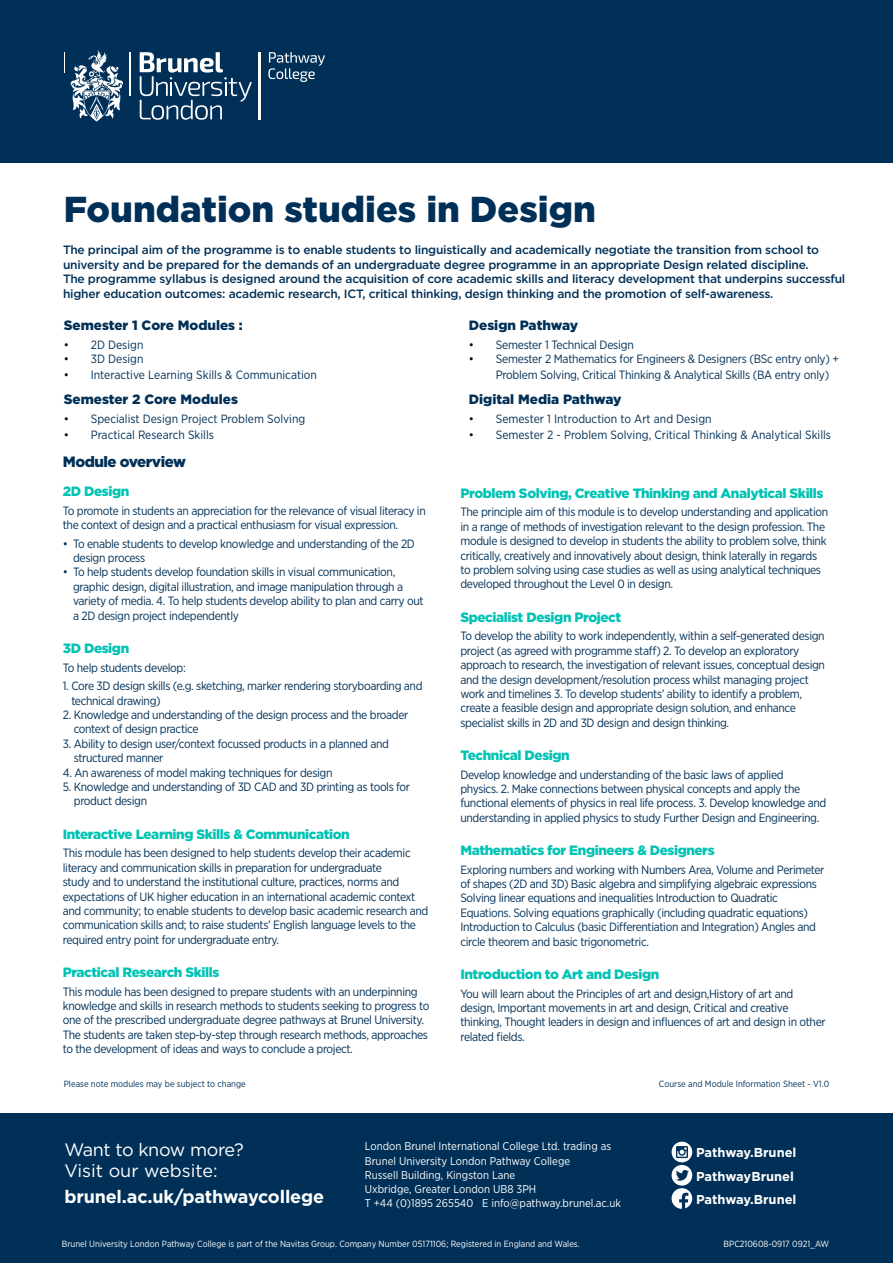
<style>
.page{position:relative;width:893px;height:1263px;background:#fff}
.page>*{position:absolute;margin:0;border:0;box-sizing:border-box;transform-origin:0 0}
.t1{font:900 36px "Gotham";color:#003057}
.t2{font:18px/21.6px "Gotham";letter-spacing:-.02em;color:#fff}
.t3{font:700 18px "Gotham";letter-spacing:-.01em;color:#fff}
.t4{font:900 15px "Gotham";letter-spacing:-.03em;color:#003057}
.t5{font:900 13.5px "Gotham";letter-spacing:-.03em;color:#00c3b4}
.t6{font:900 13.5px "Gotham";color:#003057}
.t7{font:700 12.9px/23.2px "Gotham";color:#fff}
.t8{font:12px/14.4px "Gotham Narrow";letter-spacing:-.03em;color:#003057}
.t9{font:500 12px/14.4px "Gotham";letter-spacing:-.02em;color:#003057}
.t10{font:12px "Gotham Narrow";color:#003057}
.t11{font:11.25px/14.2px "Gotham Narrow";color:#fff}
.t12{font:9px "Gotham Narrow";color:#fff}
.t13{font:9px "Gotham Narrow";color:#003057}
.s1{color:#000}
</style>
<div class="page">
<div style="left:0;top:0;width:893px;height:163px;background:#003057"></div>
<svg style="left:268px;top:52px;width:57px;height:30px"></svg>
<hr style="left:258px;top:52px;width:3px;height:67px;background:#fff">
<hr style="left:129px;top:52px;width:2px;height:44px;background:#fff">
<svg style="left:140px;top:52px;width:112px;height:68px"></svg>
<svg style="left:64px;top:50px;width:59px;height:71px"></svg>
<div style="left:0;top:1113px;width:893px;height:150px;background:#003057"></div>
<svg style="left:672px;top:1142px;width:20px;height:20px"></svg>
<div style="left:672px;top:1165px;width:20px;height:20px;background:#fff;border-radius:50%"></div>
<svg style="left:676px;top:1170px;width:13px;height:11px"></svg>
<svg style="left:672px;top:1188px;width:20px;height:21px"></svg>
<h1 class="t1" style="left:64px;top:185px;width:534px">Foundation studies in Design</h1>
<p class="t9" style="left:63px;top:243px;width:784px">The principal aim of the programme is to enable students to linguistically and academically negotiate the transition from school to university and be prepared for the demands of an undergraduate degree programme in an appropriate Design related discipline.<br>The programme syllabus is designed around the acquisition of core academic skills and literacy development that underpins successful higher education outcomes: academic research, ICT, critical thinking, design thinking and the promotion of self-awareness.</p>
<p class="t6" style="left:64px;top:316px;width:181px">Semester 1 Core Modules :</p>
<p class="t10" style="left:64px;top:337px;width:81px"><span class="s1">•</span> 2D Design</p>
<p class="t10" style="left:64px;top:351px;width:81px"><span class="s1">•</span> 3D Design</p>
<p class="t10" style="left:64px;top:368px;width:255px"><span class="s1">•</span> Interactive Learning Skills &amp; Communication</p>
<p class="t6" style="left:64px;top:390px;width:176px">Semester 2 Core Modules</p>
<p class="t10" style="left:64px;top:411px;width:243px"><span class="s1">•</span> Specialist Design Project Problem Solving</p>
<p class="t10" style="left:64px;top:427px;width:152px"><span class="s1">•</span> Practical Research Skills</p>
<p class="t4" style="left:63px;top:451px;width:125px">Module overview</p>
<p class="t5" style="left:63px;top:482px;width:68px">2D Design</p>
<p class="t8" style="left:63px;top:503px;width:364px">To promote in students an appreciation for the relevance of visual literacy in the context of design and a practical enthusiasm for visual expression.</p>
<p class="t8" style="left:73px;top:536px;width:343px;text-indent:-10px">• To enable students to develop knowledge and understanding of the 2D design process</p>
<p class="t8" style="left:73px;top:565px;width:352px;text-indent:-10px">• To help students develop foundation skills in visual communication, graphic design, digital illustration, and image manipulation through a variety of media. 4. To help students develop ability to plan and carry out a 2D design project independently</p>
<p class="t5" style="left:63px;top:639px;width:68px">3D Design</p>
<p class="t8" style="left:63px;top:660px;width:125px">To help students develop:</p>
<p class="t8" style="left:71px;top:678px;width:353px;text-indent:-9px">1. Core 3D design skills (e.g. sketching, marker rendering storyboarding and technical drawing)</p>
<p class="t8" style="left:74px;top:707px;width:336px;text-indent:-11px">2. Knowledge and understanding of the design process and the broader context of design practice</p>
<p class="t8" style="left:74px;top:736px;width:317px;text-indent:-11px">3. Ability to design user/context focussed products in a planned and structured manner</p>
<p class="t8" style="left:63px;top:765px;width:271px">4. An awareness of model making techniques for design</p>
<p class="t8" style="left:74px;top:779px;width:338px;text-indent:-11px">5. Knowledge and understanding of 3D CAD and 3D printing as tools for product design</p>
<p class="t5" style="left:63px;top:824px;width:289px">Interactive Learning Skills &amp; Communication</p>
<p class="t8" style="left:63px;top:846px;width:367px">This module has been designed to help students develop their academic literacy and communication skills in preparation for undergraduate<br>study and to understand the institutional culture, practices, norms and expectations of UK higher education in an international academic context and community; to enable students to develop basic academic research and communication skills and; to raise students’ English language levels to the required entry point for undergraduate entry.</p>
<p class="t5" style="left:63px;top:963px;width:158px">Practical Research Skills</p>
<p class="t8" style="left:63px;top:984px;width:368px">This module has been designed to prepare students with an underpinning knowledge and skills in research methods to students seeking to progress to one of the prescribed undergraduate degree pathways at Brunel University.<br>The students are taken step-by-step through research methods, approaches to the development of ideas and ways to conclude a project.</p>
<p class="t6" style="left:469px;top:316px;width:111px">Design Pathway</p>
<p class="t8" style="left:469px;top:337px;width:166px"><span class="s1">•</span> Semester 1 Technical Design</p>
<p class="t8" style="left:496px;top:350px;width:345px;line-height:16.2px;text-indent:-27px"><span class="s1">•</span> Semester 2 Mathematics for Engineers &amp; Designers (BSc entry only) +<br>Problem Solving, Critical Thinking &amp; Analytical Skills (BA entry only)</p>
<p class="t6" style="left:469px;top:390px;width:154px">Digital Media Pathway</p>
<p class="t10" style="left:469px;top:411px;width:244px"><span class="s1">•</span> Semester 1 Introduction to Art and Design</p>
<p class="t10" style="left:469px;top:427px;width:364px"><span class="s1">•</span> Semester 2 - Problem Solving, Critical Thinking &amp; Analytical Skills</p>
<p class="t5" style="left:460px;top:484px;width:365px">Problem Solving, Creative Thinking and Analytical Skills</p>
<p class="t8" style="left:460px;top:505px;width:369px">The principle aim of this module is to develop understanding and application in a range of methods of investigation relevant to the design profession. The module is designed to develop in students the ability to problem solve, think critically, creatively and innovatively about design, think laterally in regards to problem solving using case studies as well as using analytical techniques developed throughout the Level 0 in design.</p>
<p class="t5" style="left:460px;top:607px;width:162px">Specialist Design Project</p>
<p class="t8" style="left:460px;top:629px;width:366px">To develop the ability to work independently, within a self-generated design project (as agreed with programme staff) 2. To develop an exploratory approach to research, the investigation of relevant issues, conceptual design and the design development/resolution process whilst managing project work and timelines 3. To develop students’ ability to identify a problem, create a feasible design and appropriate design solution, and enhance specialist skills in 2D and 3D design and design thinking.</p>
<p class="t5" style="left:460px;top:746px;width:111px">Technical Design</p>
<p class="t8" style="left:460px;top:767px;width:367px">Develop knowledge and understanding of the basic laws of applied<br>physics. 2. Make connections between physical concepts and apply the functional elements of physics in real life process. 3. Develop knowledge and understanding in applied physics to study Further Design and Engineering.</p>
<p class="t5" style="left:460px;top:841px;width:256px">Mathematics for Engineers &amp; Designers</p>
<p class="t8" style="left:460px;top:862px;width:365px">Exploring numbers and working with Numbers Area, Volume and Perimeter of shapes (2D and 3D) Basic algebra and simplifying algebraic expressions Solving linear equations and inequalities Introduction to Quadratic Equations. Solving equations graphically (including quadratic equations)<br>Introduction to Calculus (basic Differentiation and Integration) Angles and circle theorem and basic trigonometric.</p>
<p class="t5" style="left:460px;top:965px;width:200px">Introduction to Art and Design</p>
<p class="t8" style="left:460px;top:986px;width:367px">You will learn about the Principles of art and design,History of art and design, Important movements in art and design, Critical and creative thinking, Thought leaders in design and influences of art and design in other related fields.</p>
<p class="t13" style="left:64px;top:1078px;width:184px">Please note modules may be subject to change</p>
<p class="t13" style="left:659px;top:1078px;width:172px">Course and Module Information Sheet - V1.0</p>
<h2 class="t2" style="left:64px;top:1138px;width:181px">Want to know more?<br>Visit our website:</h2>
<h2 class="t3" style="left:64px;top:1184px;width:261px">brunel.ac.uk/pathwaycollege</h2>
<p class="t11" style="left:365px;top:1139px;width:258px">London Brunel International College Ltd. trading as Brunel University London Pathway College<br>Russell Building, Kingston Lane<br>Uxbridge, Greater London UB8 3PH<br>T +44 (0)1895 265540 E info@pathway.brunel.ac.uk</p>
<p class="t7" style="left:696px;top:1141px;width:102px">Pathway.Brunel<br>PathwayBrunel<br>Pathway.Brunel</p>
<p class="t12" style="left:62px;top:1238px;width:519px">Brunel University London Pathway College is part of the Navitas Group. Company Number 05171106; Registered in England and Wales.</p>
<p class="t12" style="left:724px;top:1238px;width:107px">BPC210608-0917 0921_AW</p>
</div>
